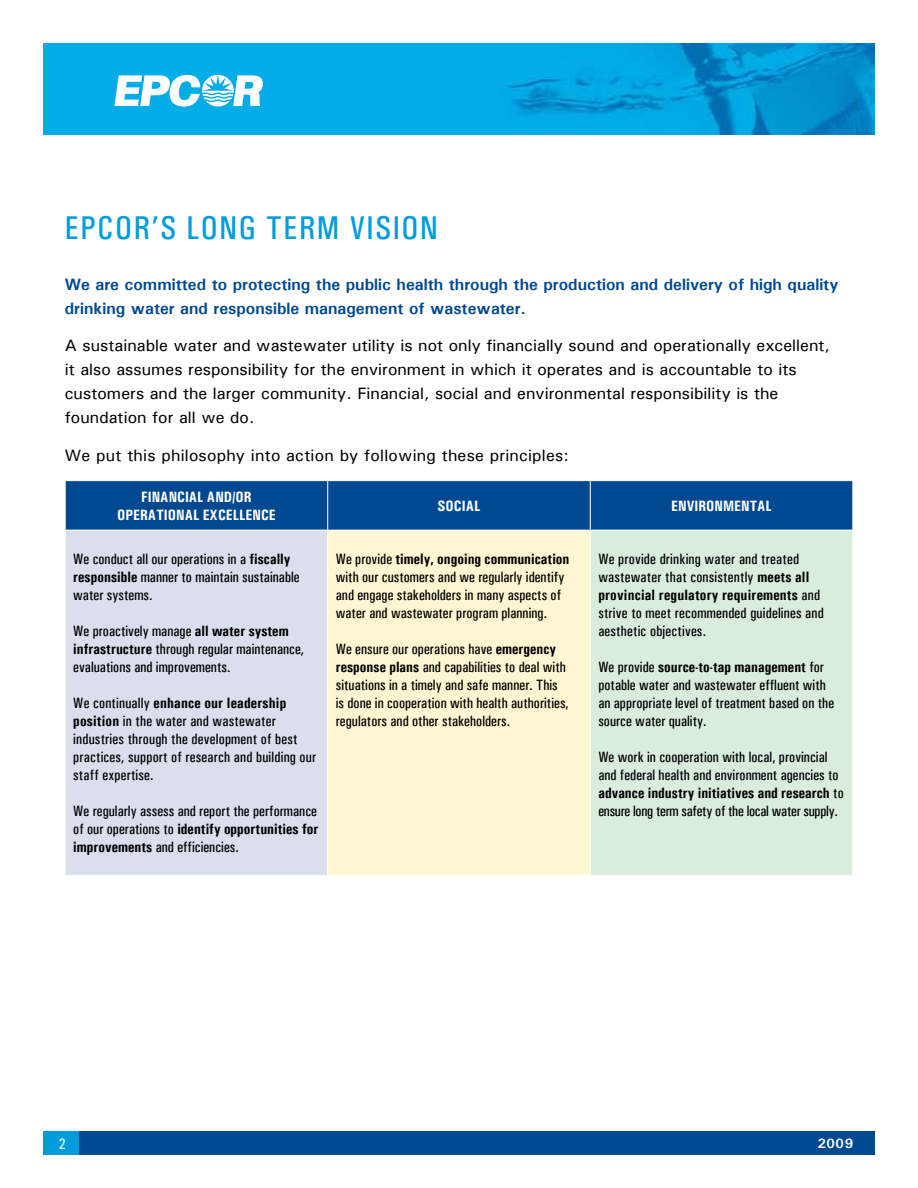
<style>
.page{position:relative;width:918px;height:1188px;background:#fff}
.page>*{position:absolute;margin:0;border:0;box-sizing:border-box;transform-origin:0 0}
.t1{font:33px "Univers Condensed";letter-spacing:.045em;color:#009ddc}
.t2{font:16.5px/24px "Univers";color:#000}
.t3{font:700 16.5px/24px "Univers";color:#004990}
.t4{font:15px/18px "Univers Condensed";color:#000}
.t5{font:700 15px/18px "Univers Condensed";color:#fff;text-align:center}
.t6{font:15px "Univers Condensed";color:#fff}
.t7{font:700 13.5px "Univers";color:#fff}
.s1{font-weight:700}
</style>
<div class="page">
<img style="left:43px;top:43px;width:832px;height:92px">
<div style="left:43px;top:1131px;width:832px;height:24px;background:#004990"></div>
<div style="left:43px;top:1131px;width:35px;height:24px;background:#009ddc"></div>
<svg style="left:114px;top:75px;width:149px;height:32px"></svg>
<div style="left:66px;top:481px;width:786px;height:49px;background:#004990"></div>
<div style="left:65px;top:530px;width:263px;height:345px;background:#dbdeed"></div>
<div style="left:328px;top:530px;width:262px;height:345px;background:#fff6d2"></div>
<div style="left:590px;top:530px;width:263px;height:345px;background:#daeddd"></div>
<hr style="left:65px;top:530px;width:263px;height:1px;background:#fff">
<hr style="left:65px;top:530px;width:1px;height:345px;background:#fff">
<hr style="left:328px;top:530px;width:262px;height:1px;background:#fff">
<hr style="left:327px;top:530px;width:1px;height:345px;background:#fff">
<hr style="left:590px;top:530px;width:263px;height:1px;background:#fff">
<hr style="left:590px;top:530px;width:1px;height:345px;background:#fff">
<hr style="left:852px;top:530px;width:1px;height:345px;background:#fff">
<hr style="left:327px;top:481px;width:1px;height:49px;background:#fff">
<hr style="left:590px;top:481px;width:1px;height:49px;background:#fff">
<h1 class="t1" style="left:65px;top:208px;width:375px">EPCOR’S LONG TERM VISION</h1>
<p class="t3" style="left:65px;top:272px;width:775px">We are committed to protecting the public health through the production and delivery of high quality drinking water and responsible management of wastewater.</p>
<p class="t2" style="left:65px;top:333px;width:767px">A sustainable water and wastewater utility is not only financially sound and operationally excellent, it also assumes responsibility for the environment in which it operates and is accountable to its customers and the larger community. Financial, social and environmental responsibility is the foundation for all we do.</p>
<p class="t2" style="left:65px;top:443px;width:506px">We put this philosophy into action by following these principles:</p>
<p class="t5" style="left:117px;top:487px;width:160px">Financial and/or<br>Operational Excellence</p>
<p class="t5" style="left:438px;top:496px;width:44px">Social</p>
<p class="t5" style="left:671px;top:496px;width:102px">Environmental</p>
<p class="t4" style="left:73px;top:550px;width:228px">We conduct all our operations in a <span class="s1">fiscally responsible</span> manner to maintain sustainable water systems.</p>
<p class="t4" style="left:73px;top:622px;width:232px">We proactively manage <span class="s1">all water system infrastructure</span> through regular maintenance, evaluations and improvements.</p>
<p class="t4" style="left:73px;top:694px;width:245px">We continually <span class="s1">enhance our leadership position</span> in the water and wastewater industries through the development of best practices, support of research and building our staff expertise.</p>
<p class="t4" style="left:73px;top:802px;width:247px;text-align:justify">We regularly assess and report the performance of our operations to <span class="s1">identify opportunities for improvements</span> and efficiencies.</p>
<p class="t4" style="left:336px;top:550px;width:235px">We provide <span class="s1">timely, ongoing communication </span>with our customers and we regularly identify and engage stakeholders in many aspects of water and wastewater program planning.</p>
<p class="t4" style="left:336px;top:640px;width:235px">We ensure our operations have <span class="s1">emergency response plans</span> and capabilities to deal with situations in a timely and safe manner. This is done in cooperation with health authorities, regulators and other stakeholders.</p>
<p class="t4" style="left:598px;top:550px;width:227px">We provide drinking water and treated wastewater that consistently <span class="s1">meets all provincial regulatory requirements</span> and strive to meet recommended guidelines and aesthetic objectives.</p>
<p class="t4" style="left:598px;top:658px;width:237px">We provide <span class="s1">source-to-tap management</span> for potable water and wastewater effluent with an appropriate level of treatment based on the source water quality.</p>
<p class="t4" style="left:598px;top:748px;width:247px">We work in cooperation with local, provincial and federal health and environment agencies to <span class="s1">advance industry initiatives and research</span> to ensure long term safety of the local water supply.</p>
<p class="t6" style="left:59px;top:1136px;width:8px">2</p>
<p class="t7" style="left:817px;top:1136px;width:37px">2009</p>
</div>
